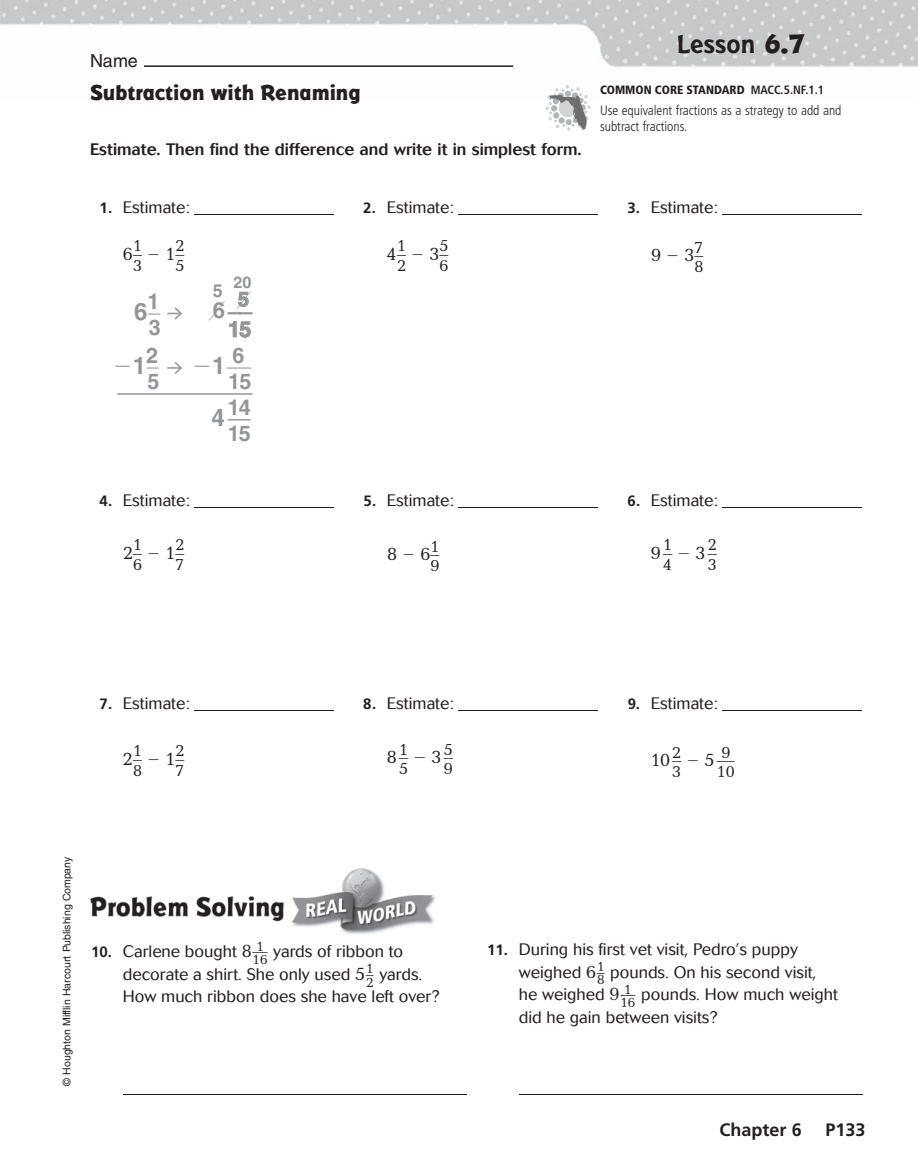
<style>
.page{position:relative;width:918px;height:1175px;background:#fff}
.page>*{position:absolute;margin:0;border:0;box-sizing:border-box;transform-origin:0 0}
.t1{font:700 27px "Badger";color:#231f20}
.t2{font:700 24px "Helvetica LT Std";color:#939598}
.t3{font:24px "Mathematical Pi OTF1";color:#939598}
.t4{font:800 22.5px "Badger";color:#231f20}
.t5{font:700 22.35px "Helvetica LT Std";color:#939598}
.t6{font:700 21.6px/26.2px "Helvetica LT Std";letter-spacing:-.035em;color:#939598}
.t7{font:700 20.4px "Helvetica LT Std";color:#939598;scale:1.06 1}
.t8{font:700 20.1px "Helvetica LT Std";color:#939598}
.t9{font:500 18px "HB Mathida";color:#231f20}
.t10{font:700 18px "Frutiger LT Std";color:#231f20}
.t11{font:18px "Helvetica LT Std";color:#231f20}
.t12{font:700 18px "Helvetica LT Std";color:#939598}
.t13{font:300 16.5px/22.5px "Cosmos";color:#231f20}
.t14{font:500 16.5px "Cosmos";color:#231f20}
.t15{font:16.5px "Frutiger LT Std";color:#231f20;scale:6 1}
.t16{font:16.5px "Mathematical Pi OTF1";color:#231f20}
.t17{font:16.5px "Mathematical Pi OTF3";color:#939598;scale:2 1}
.t18{font:500 16.2px "HB Mathida";color:#231f20}
.t19{font:700 16.2px "Helvetica LT Std";color:#939598}
.t20{font:500 15.3px "HB Mathida";color:#231f20;scale:.59 1}
.t21{font:300 condensed 13.5px/16.5px "Frutiger LT Std";color:#231f20}
.t22{font:900 condensed 12px "Frutiger LT Std";color:#231f20}
.t23{font:10.5px "Helvetica LT Std";color:#231f20}
.s1{font-family:"Jacoby OTF Black";font-weight:400;font-size:31.5px}
.s2{font-weight:700}
.s3{font-family:"Frutiger LT Std";font-weight:700;font-size:15px}
.s4{font-family:"Frutiger LT Std";font-weight:400}
.s5{font-family:"HB Mathida";font-weight:500;font-size:18px}
.s6{font-family:"Helvetica LT Std";font-weight:700}
.s7{font-family:"Mathematical Pi OTF1";font-weight:400;font-size:24px}
.s8{font-size:24px}
.s9{font-size:28.05px}
.s10{font-family:"Mathematical Pi OTF1";font-weight:400;font-size:16.5px}
.s11{font-size:18px}
</style>
<div class="page">
<img style="left:0;top:0;width:918px;height:67px">
<img style="left:90px;top:868px;width:346px;height:66px">
<hr style="left:144px;top:65px;width:369px;height:2px;background:#231f20">
<hr style="left:117px;top:393px;width:136px;height:2px;background:#939598">
<svg style="left:238px;top:292px;width:11px;height:15px"></svg>
<svg style="left:228px;top:313px;width:24px;height:1px"></svg>
<svg style="left:229px;top:321px;width:22px;height:16px"></svg>
<svg style="left:167px;top:307px;width:15px;height:13px"></svg>
<svg style="left:167px;top:362px;width:15px;height:12px"></svg>
<svg style="left:545px;top:85px;width:46px;height:46px"></svg>
<p class="t11" style="left:90px;top:50px;width:50px">Name</p>
<h3 class="t4" style="left:90px;top:84px;width:272px">Subtraction with Renaming</h3>
<p class="t14" style="left:90px;top:144px;width:493px">Estimate. Then find the difference and write it in simplest form.</p>
<h1 class="t1" style="left:677px;top:25px;width:130px">Lesson <span class="s1">6.7</span></h1>
<p class="t22" style="left:600px;top:83px;width:226px">COMMON CORE STANDARD <span class="s2">MACC.5.NF.1.1</span></p>
<p class="t21" style="left:600px;top:103px;width:243px">Use equivalent fractions as a strategy to add and subtract fractions.</p>
<p class="t13" style="left:100px;top:198px;width:235px"><span class="s3">1.</span> Estimate: <span class="s4">___</span></p>
<p class="t9" style="left:123px;top:243px;width:12px">6</p>
<p class="t20" style="left:133px;top:240px;width:17px"><sup>1</sup>__</p>
<p class="t18" style="left:133px;top:256px;width:11px">3</p>
<p class="t16" style="left:147px;top:247px;width:30px">2 <span class="s5">1</span></p>
<p class="t20" style="left:175px;top:240px;width:17px"><sup>2</sup>__</p>
<p class="t18" style="left:175px;top:256px;width:11px">5</p>
<p class="t19" style="left:233px;top:276px;width:20px">20</p>
<h3 class="t6" style="left:228px;top:318px;width:25px">15</h3>
<p class="t12" style="left:213px;top:284px;width:12px">5</p>
<p class="t17" style="left:209px;top:299px;width:10px">@</p>
<p class="t8" style="left:238px;top:292px;width:13px">5</p>
<h2 class="t2" style="left:134px;top:303px;width:15px">6</h2>
<h3 class="t6" style="left:147px;top:290px;width:15px">1<sub>_<br></sub>3</h3>
<h2 class="t3" style="left:113px;top:355px;width:35px">2<span class="s6">1</span></h2>
<h3 class="t6" style="left:146px;top:344px;width:15px">2<sub>_<br></sub>5</h3>
<p class="t7" style="left:192px;top:351px;width:57px"><span class="s7">2</span><span class="s8">1</span>__<sup>6</sup></p>
<h3 class="t5" style="left:213px;top:301px;width:14px">6</h3>
<h3 class="t6" style="left:228px;top:371px;width:25px">15</h3>
<h2 class="t2" style="left:211px;top:409px;width:15px">4</h2>
<h3 class="t6" style="left:228px;top:396px;width:25px">14<span class="s9">__<br></span>15</h3>
<p class="t13" style="left:100px;top:491px;width:235px"><span class="s3">4.</span> Estimate: <span class="s4">___</span></p>
<p class="t9" style="left:123px;top:542px;width:12px">2</p>
<p class="t20" style="left:133px;top:539px;width:17px"><sup>1</sup>__</p>
<p class="t18" style="left:133px;top:555px;width:11px">6</p>
<p class="t16" style="left:147px;top:546px;width:30px">2 <span class="s5">1</span></p>
<p class="t20" style="left:175px;top:539px;width:17px"><sup>2</sup>__</p>
<p class="t18" style="left:175px;top:555px;width:11px">7</p>
<p class="t13" style="left:363px;top:198px;width:236px"><span class="s3">2.</span> Estimate: <span class="s4">___</span></p>
<p class="t9" style="left:387px;top:243px;width:12px">4</p>
<p class="t20" style="left:397px;top:240px;width:17px"><sup>1</sup>__</p>
<p class="t18" style="left:397px;top:256px;width:11px">2</p>
<p class="t16" style="left:411px;top:247px;width:30px">2 <span class="s5">3</span></p>
<p class="t20" style="left:439px;top:240px;width:17px"><sup>5</sup>__</p>
<p class="t18" style="left:439px;top:256px;width:11px">6</p>
<p class="t13" style="left:364px;top:491px;width:236px"><span class="s3">5.</span> Estimate: <span class="s4">___</span></p>
<p class="t9" style="left:387px;top:544px;width:45px">8<span class="s10">2</span>6</p>
<p class="t20" style="left:430px;top:540px;width:17px"><sup>1</sup>__</p>
<p class="t18" style="left:430px;top:556px;width:11px">9</p>
<p class="t13" style="left:628px;top:198px;width:236px"><span class="s3">3.</span> Estimate: <span class="s4">___</span></p>
<p class="t9" style="left:651px;top:245px;width:45px">9<span class="s10">2</span>3</p>
<p class="t20" style="left:694px;top:241px;width:17px"><sup>7</sup>__</p>
<p class="t18" style="left:694px;top:257px;width:11px">8</p>
<p class="t13" style="left:627px;top:491px;width:236px"><span class="s3">6.</span> Estimate: <span class="s4">___</span></p>
<p class="t9" style="left:651px;top:542px;width:12px">9</p>
<p class="t20" style="left:663px;top:539px;width:17px"><sup>1</sup>__</p>
<p class="t18" style="left:663px;top:555px;width:11px">4</p>
<p class="t16" style="left:677px;top:546px;width:30px">2 <span class="s5">3</span></p>
<p class="t20" style="left:708px;top:539px;width:17px"><sup>2</sup>__</p>
<p class="t18" style="left:708px;top:555px;width:11px">3</p>
<p class="t13" style="left:100px;top:694px;width:235px"><span class="s3">7.</span> Estimate: <span class="s4">___</span></p>
<p class="t9" style="left:123px;top:748px;width:12px">2</p>
<p class="t20" style="left:133px;top:744px;width:17px"><sup>1</sup>__</p>
<p class="t18" style="left:133px;top:761px;width:11px">8</p>
<p class="t16" style="left:147px;top:751px;width:30px">2 <span class="s5">1</span></p>
<p class="t20" style="left:175px;top:744px;width:17px"><sup>2</sup>__</p>
<p class="t18" style="left:175px;top:761px;width:11px">7</p>
<p class="t13" style="left:363px;top:694px;width:236px"><span class="s3">8.</span> Estimate: <span class="s4">___</span></p>
<p class="t9" style="left:387px;top:746px;width:12px">8</p>
<p class="t20" style="left:399px;top:743px;width:17px"><sup>1</sup>__</p>
<p class="t18" style="left:399px;top:759px;width:11px">5</p>
<p class="t16" style="left:413px;top:750px;width:30px">2 <span class="s5">3</span></p>
<p class="t20" style="left:444px;top:743px;width:17px"><sup>5</sup>__</p>
<p class="t18" style="left:444px;top:759px;width:11px">9</p>
<p class="t13" style="left:628px;top:694px;width:235px"><span class="s3">9.</span> Estimate: <span class="s4">___</span></p>
<p class="t9" style="left:651px;top:749px;width:21px">10</p>
<p class="t20" style="left:672px;top:746px;width:108px"><sup>2</sup>__ <span class="s10">2</span> <span class="s11">5</span> ___<sup>9</sup></p>
<p class="t18" style="left:672px;top:762px;width:11px">3</p>
<p class="t18" style="left:717px;top:762px;width:20px">10</p>
<p class="t23" style="left:61px;top:1085px;width:230px;rotate:-90deg">© Houghton Mifflin Harcourt Publishing Company</p>
<p class="t13" style="left:91px;top:942px;width:178px"><span class="s3">10.</span> Carlene bought <span class="s5">8</span> <sup>__</sup><sup>1</sup></p>
<p class="t13" style="left:123px;top:942px;width:282px;text-indent:130px"><sub>16</sub> yards of ribbon to decorate a shirt. She only used <span class="s5">5</span> <sup>1</sup><sup>_</sup></p>
<p class="t13" style="left:123px;top:964px;width:318px;text-indent:243px"><sub>2</sub> yards.<br>How much ribbon does she have left over?</p>
<p class="t15" style="left:123px;top:1077px;width:59px">_______</p>
<p class="t13" style="left:519px;top:940px;width:281px;text-indent:-32px"><span class="s3">11.</span> During his first vet visit, Pedro’s puppy weighed <span class="s5">6</span> <sup>1</sup><sup>_</sup></p>
<p class="t13" style="left:519px;top:962px;width:299px;text-indent:78px"><sub>8</sub> pounds. On his second visit, he weighed <span class="s5">9</span> <sup>__</sup><sup>1</sup></p>
<p class="t13" style="left:519px;top:985px;width:321px;text-indent:102px"><sub>16</sub> pounds. How much weight did he gain between visits?</p>
<p class="t15" style="left:519px;top:1077px;width:59px">_______</p>
<p class="t10" style="left:719px;top:1121px;width:84px">Chapter 6</p>
<p class="t10" style="left:825px;top:1121px;width:42px">P133</p>
</div>
